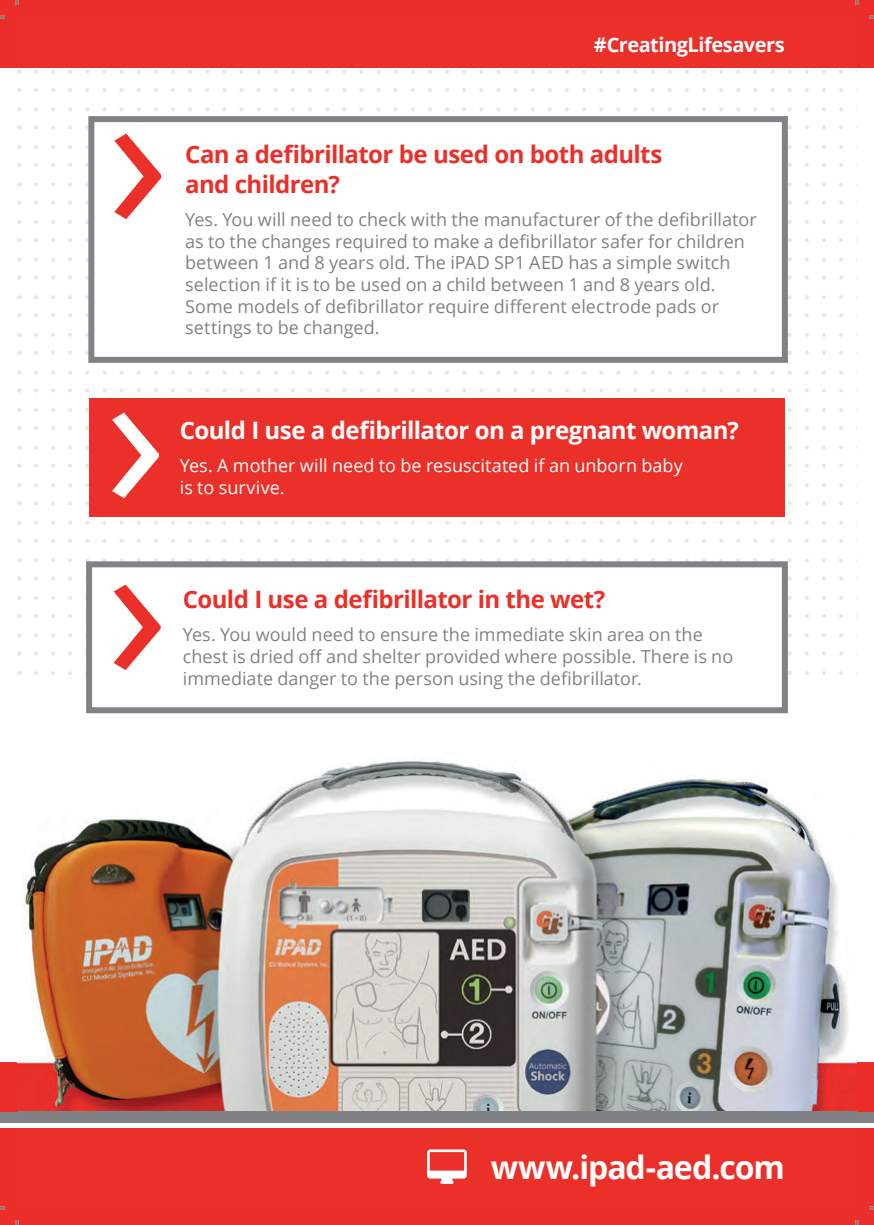
<style>
.page{position:relative;width:874px;height:1225px;background:#fff}
.page>*{position:absolute;margin:0;border:0;box-sizing:border-box;transform-origin:0 0}
.t1{font:700 32px "Open Sans";letter-spacing:-.035em;color:#fff}
.t2{font:700 24px/30px "Open Sans";letter-spacing:-.025em;color:#eb2f29}
.t3{font:700 24px "Open Sans";letter-spacing:-.025em;color:#fff}
.t4{font:700 20px "Open Sans";letter-spacing:-.025em;color:#fff}
.t5{font:18px/21.6px "Open Sans";color:#808286}
.t6{font:18px/21.6px "Open Sans";color:#fff}
</style>
<div class="page">
<div style="left:0;top:0;width:873px;height:67px;background:#eb2e2a"></div>
<div style="left:0;top:1128px;width:873px;height:97px;background:#eb2e2a"></div>
<div style="left:0;top:1111px;width:873px;height:12px;background:#818386"></div>
<div style="left:0;top:1062px;width:873px;height:49px;background:#eb2e2a"></div>
<svg style="left:36px;top:70px;width:807px;height:4px"></svg>
<svg style="left:36px;top:88px;width:807px;height:4px"></svg>
<svg style="left:36px;top:107px;width:807px;height:4px"></svg>
<svg style="left:36px;top:238px;width:807px;height:4px"></svg>
<svg style="left:36px;top:257px;width:807px;height:5px"></svg>
<svg style="left:36px;top:276px;width:807px;height:4px"></svg>
<svg style="left:36px;top:295px;width:807px;height:4px"></svg>
<svg style="left:36px;top:313px;width:807px;height:4px"></svg>
<svg style="left:36px;top:333px;width:807px;height:4px"></svg>
<svg style="left:36px;top:351px;width:807px;height:4px"></svg>
<svg style="left:36px;top:370px;width:807px;height:4px"></svg>
<svg style="left:36px;top:388px;width:807px;height:4px"></svg>
<svg style="left:36px;top:521px;width:807px;height:4px"></svg>
<svg style="left:36px;top:539px;width:807px;height:4px"></svg>
<svg style="left:36px;top:558px;width:807px;height:4px"></svg>
<img style="left:17px;top:761px;width:839px;height:350px">
<div style="left:91px;top:119px;width:693px;height:241px;background:#fff"></div>
<div style="left:88px;top:116px;width:699px;height:247px;border:6px solid #808286"></div>
<div style="left:89px;top:398px;width:695px;height:118px;background:#eb2f29"></div>
<svg style="left:36px;top:125px;width:807px;height:99px"></svg>
<svg style="left:36px;top:408px;width:807px;height:97px"></svg>
<div style="left:86px;top:561px;width:701px;height:152px;border:6px solid #808286"></div>
<svg style="left:36px;top:576px;width:807px;height:99px"></svg>
<svg style="left:427px;top:1149px;width:40px;height:34px"></svg>
<svg style="left:0;top:1206px;width:5px;height:3px"></svg>
<svg style="left:869px;top:1206px;width:4px;height:3px"></svg>
<p class="t4" style="left:593px;top:31px;width:192px">#CreatingLifesavers</p>
<h2 class="t2" style="left:185px;top:139px;width:478px">Can a defibrillator be used on both adults and children?</h2>
<p class="t5" style="left:185px;top:208px;width:572px">Yes. You will need to check with the manufacturer of the defibrillator as to the changes required to make a defibrillator safer for children between 1 and 8 years old. The iPAD SP1 AED has a simple switch selection if it is to be used on a child between 1 and 8 years old.<br>Some models of defibrillator require different electrode pads or settings to be changed.</p>
<h2 class="t3" style="left:180px;top:413px;width:560px">Could I use a defibrillator on a pregnant woman?</h2>
<p class="t6" style="left:180px;top:454px;width:504px">Yes. A mother will need to be resuscitated if an unborn baby is to survive.</p>
<h2 class="t2" style="left:183px;top:584px;width:423px">Could I use a defibrillator in the wet?</h2>
<p class="t5" style="left:183px;top:623px;width:551px">Yes. You would need to ensure the immediate skin area on the chest is dried off and shelter provided where possible. There is no immediate danger to the person using the defibrillator.</p>
<h1 class="t1" style="left:490px;top:1144px;width:295px">www.ipad-aed.com</h1>
</div>
